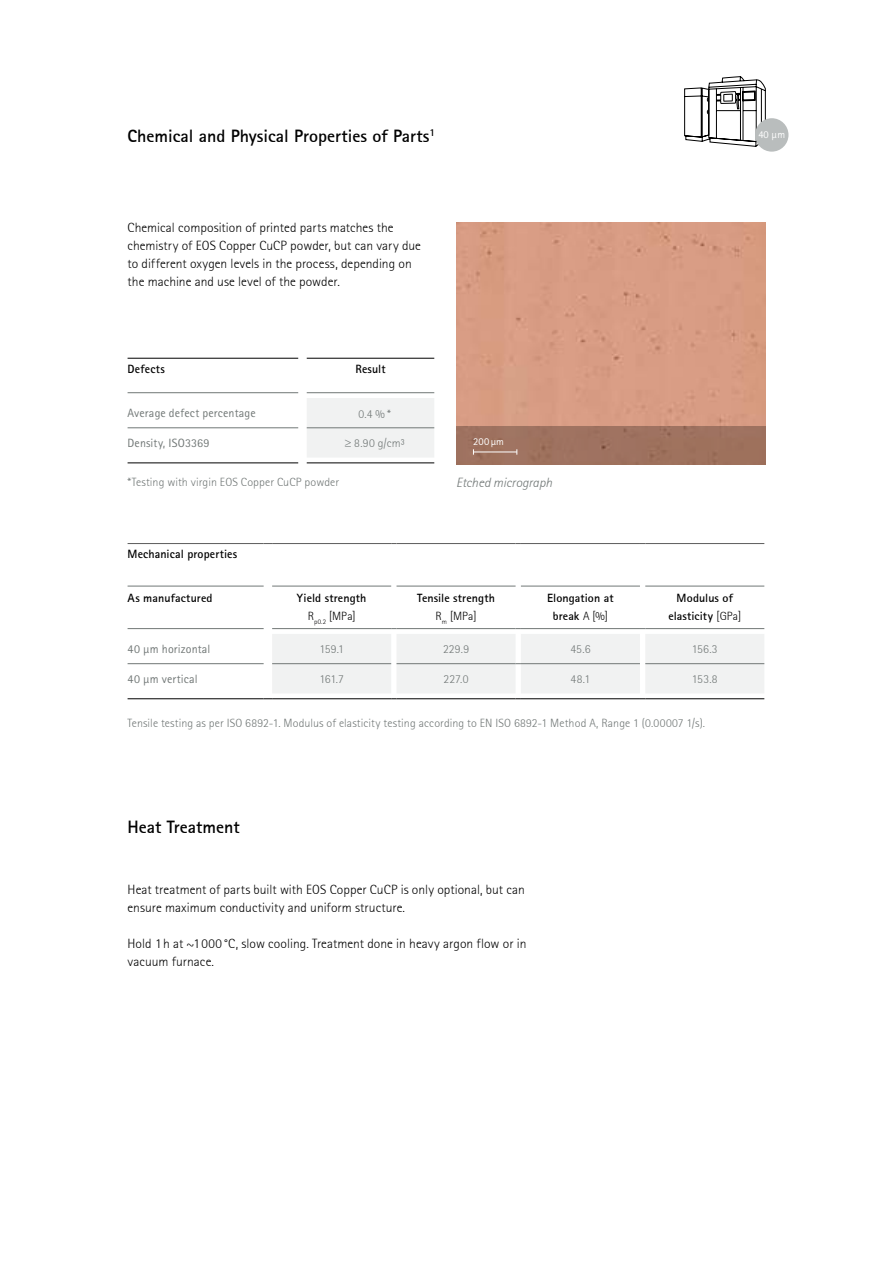
<style>
.page{position:relative;width:893px;height:1263px;background:#fff}
.page>*{position:absolute;margin:0;border:0;box-sizing:border-box;transform-origin:0 0}
.t1{font:700 18px "Rotis San Ser T";color:#000}
.t2{font:13.5px/18px "Rotis San Ser T Ligh";letter-spacing:.005em;color:#000}
.t3{font:13.5px "Rotis San Ser T Ligh Ital";color:#717776}
.t4{font:12px "Rotis San Ser T Ligh";letter-spacing:.01em;color:#717776}
.t5{font:700 12px/18px "Rotis San Ser T";letter-spacing:.01em;color:#000;text-align:center}
.t6{font:12px "Rotis Sans Serif Pro";letter-spacing:.01em;color:#717776}
.t7{font:700 12px "Rotis Sans Serif Pro";letter-spacing:.01em;color:#000}
.t8{font:12px "Rotis San Ser T Ligh";letter-spacing:.01em;color:#000}
.t9{font:10.5px "Rotis San Ser T";letter-spacing:.03em;color:#fff}
.t10{font:10.5px "Rotis Sans Serif Pro";color:#fff}
.s1{font-family:"Rotis San Ser T Ligh";font-weight:400}
</style>
<div class="page">
<svg style="left:128px;top:585px;width:636px;height:80px"></svg>
<hr style="left:128px;top:543px;width:136px;height:1px;background:#5c5c5b">
<hr style="left:272px;top:543px;width:119px;height:1px;background:#5c5c5b">
<hr style="left:128px;top:698px;width:136px;height:1px;background:#000">
<hr style="left:396px;top:543px;width:120px;height:1px;background:#5c5c5b">
<hr style="left:521px;top:543px;width:119px;height:1px;background:#5c5c5b">
<hr style="left:645px;top:543px;width:119px;height:1px;background:#5c5c5b">
<hr style="left:128px;top:586px;width:136px;height:1px;background:#717776">
<hr style="left:272px;top:586px;width:119px;height:1px;background:#717776">
<hr style="left:396px;top:586px;width:120px;height:1px;background:#717776">
<hr style="left:521px;top:586px;width:119px;height:1px;background:#717776">
<hr style="left:645px;top:586px;width:119px;height:1px;background:#717776">
<hr style="left:128px;top:628px;width:136px;height:1px;background:#717776">
<hr style="left:128px;top:663px;width:136px;height:1px;background:#717776">
<svg style="left:264px;top:628px;width:500px;height:71px"></svg>
<hr style="left:521px;top:663px;width:119px;height:1px;background:#717776">
<hr style="left:645px;top:663px;width:119px;height:1px;background:#717776">
<svg style="left:684px;top:76px;width:81px;height:70px"></svg>
<div style="left:755px;top:118px;width:33px;height:34px;background:#b9bdbd;border-radius:50%"></div>
<svg style="left:128px;top:358px;width:306px;height:99px"></svg>
<hr style="left:128px;top:463px;width:170px;height:1px;background:#000">
<hr style="left:307px;top:463px;width:127px;height:1px;background:#000">
<hr style="left:128px;top:358px;width:170px;height:1px;background:#000">
<hr style="left:307px;top:358px;width:127px;height:1px;background:#000">
<hr style="left:128px;top:392px;width:170px;height:1px;background:#717776">
<hr style="left:307px;top:392px;width:127px;height:1px;background:#717776">
<hr style="left:128px;top:427px;width:170px;height:1px;background:#717776">
<hr style="left:307px;top:427px;width:127px;height:1px;background:#717776">
<div style="left:456px;top:222px;width:309px;height:204px;background:#d89c84"></div>
<div style="left:456px;top:426px;width:309px;height:39px;background:#9e725f"></div>
<hr style="left:473px;top:452px;width:44px;height:1px;background:#fff">
<h1 class="t1" style="left:128px;top:124px;width:309px">Chemical and Physical Properties of Parts<sup>1</sup></h1>
<p class="t10" style="left:758px;top:129px;width:28px">40 µm</p>
<p class="t2" style="left:128px;top:218px;width:295px">Chemical composition of printed parts matches the chemistry of EOS Copper CuCP powder, but can vary due to different oxygen levels in the process, depending on the machine and use level of the powder.</p>
<p class="t7" style="left:128px;top:361px;width:39px">Defects</p>
<p class="t7" style="left:355px;top:361px;width:32px">Result</p>
<p class="t6" style="left:128px;top:406px;width:130px">Average defect percentage</p>
<p class="t4" style="left:359px;top:407px;width:34px">0.4 % *</p>
<p class="t6" style="left:128px;top:436px;width:83px">Density, ISO3369</p>
<p class="t4" style="left:345px;top:436px;width:61px">≥ 8.90 g/cm³</p>
<p class="t9" style="left:473px;top:436px;width:33px">200µm</p>
<p class="t4" style="left:128px;top:475px;width:213px">*Testing with virgin EOS Copper CuCP powder</p>
<p class="t3" style="left:456px;top:474px;width:98px">Etched micrograph</p>
<p class="t7" style="left:128px;top:546px;width:111px">Mechanical properties</p>
<p class="t5" style="left:128px;top:588px;width:87px">As manufactured</p>
<p class="t5" style="left:297px;top:588px;width:71px">Yield strength</p>
<p class="t8" style="left:308px;top:609px;width:49px">R<sub>p0.2</sub> [MPa]</p>
<p class="t5" style="left:417px;top:588px;width:79px">Tensile strength</p>
<p class="t8" style="left:436px;top:609px;width:43px">R<sub>m</sub> [MPa]</p>
<p class="t5" style="left:547px;top:588px;width:68px">Elongation at break <span class="s1">A [%]</span></p>
<p class="t5" style="left:668px;top:588px;width:74px">Modulus of elasticity <span class="s1">[GPa]</span></p>
<p class="t6" style="left:128px;top:642px;width:84px">40 µm horizontal</p>
<p class="t4" style="left:319px;top:642px;width:26px">159.1</p>
<p class="t4" style="left:443px;top:642px;width:28px">229.9</p>
<p class="t4" style="left:570px;top:642px;width:22px">45.6</p>
<p class="t4" style="left:692px;top:642px;width:27px">156.3</p>
<p class="t6" style="left:128px;top:672px;width:72px">40 µm vertical</p>
<p class="t4" style="left:319px;top:672px;width:26px">161.7</p>
<p class="t4" style="left:444px;top:672px;width:26px">227.0</p>
<p class="t4" style="left:571px;top:672px;width:21px">48.1</p>
<p class="t4" style="left:692px;top:672px;width:27px">153.8</p>
<p class="t4" style="left:128px;top:716px;width:579px">Tensile testing as per ISO 6892-1. Modulus of elasticity testing according to EN ISO 6892-1 Method A, Range 1 (0.00007 1/s).</p>
<h1 class="t1" style="left:128px;top:815px;width:114px">Heat Treatment</h1>
<p class="t2" style="left:128px;top:881px;width:399px">Heat treatment of parts built with EOS Copper CuCP is only optional, but can ensure maximum conductivity and uniform structure.</p>
<p class="t2" style="left:128px;top:935px;width:401px">Hold 1 h at ~1 000 °C, slow cooling. Treatment done in heavy argon flow or in vacuum furnace.</p>
</div>
